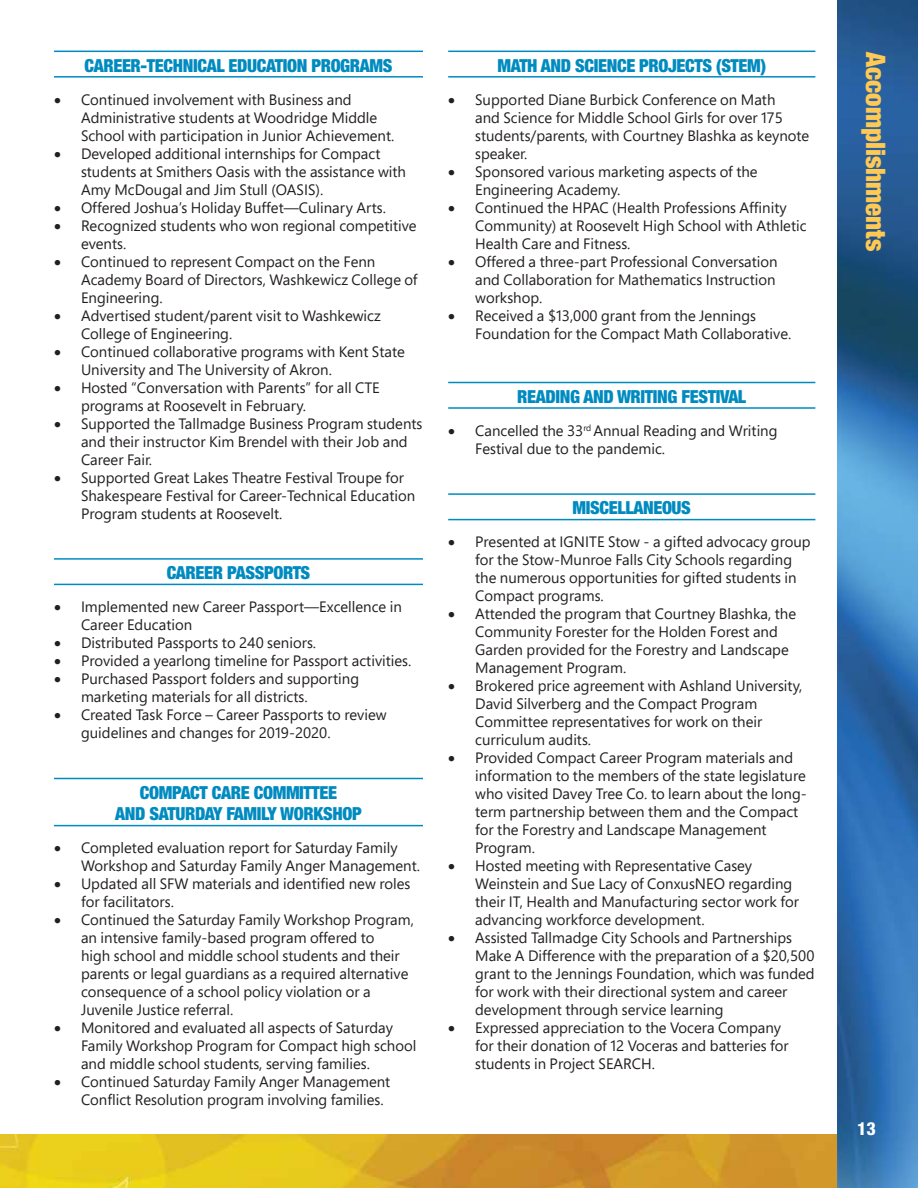
<style>
.page{position:relative;width:918px;height:1188px;background:#fff}
.page>*{position:absolute;margin:0;border:0;box-sizing:border-box;transform-origin:0 0}
.t1{font:900 condensed 27px "Helvetica Neue";color:#ffc953}
.t2{font:900 condensed 18px/21.6px "Helvetica Neue";letter-spacing:-.02em;color:#008bc0;text-align:center}
.t3{font:800 condensed 18px "Helvetica Neue";color:#fff}
.t4{font:15px/18px "Segoe Pro";color:#231f20}
</style>
<div class="page">
<img style="left:0;top:1134px;width:838px;height:54px">
<svg style="left:838px;top:0;width:80px;height:1188px;background:#316ea8"></svg>
<hr style="left:54px;top:51px;width:369px;height:1px;background:#008bc0">
<hr style="left:54px;top:76px;width:369px;height:2px;background:#008bc0">
<hr style="left:54px;top:558px;width:369px;height:2px;background:#008bc0">
<hr style="left:54px;top:584px;width:369px;height:1px;background:#008bc0">
<hr style="left:54px;top:778px;width:369px;height:1px;background:#008bc0">
<hr style="left:54px;top:825px;width:369px;height:1px;background:#008bc0">
<hr style="left:448px;top:51px;width:367px;height:1px;background:#008bc0">
<hr style="left:448px;top:76px;width:367px;height:2px;background:#008bc0">
<hr style="left:448px;top:382px;width:367px;height:1px;background:#008bc0">
<hr style="left:448px;top:407px;width:367px;height:2px;background:#008bc0">
<hr style="left:448px;top:493px;width:367px;height:2px;background:#008bc0">
<hr style="left:448px;top:519px;width:367px;height:1px;background:#008bc0">
<p class="t2" style="left:84px;top:54px;width:310px">CAREER-TECHNICAL EDUCATION PROGRAMS</p>
<p class="t4" style="left:81px;top:90px;width:315px;text-indent:-27px">• Continued involvement with Business and<br>Administrative students at Woodridge Middle<br>School with participation in Junior Achievement.</p>
<p class="t4" style="left:81px;top:144px;width:327px;text-indent:-27px">• Developed additional internships for Compact students at Smithers Oasis with the assistance with<br>Amy McDougal and Jim Stull (OASIS).</p>
<p class="t4" style="left:54px;top:198px;width:333px">• Offered Joshua’s Holiday Buffet—Culinary Arts.</p>
<p class="t4" style="left:81px;top:216px;width:337px;text-indent:-27px">• Recognized students who won regional competitive events.</p>
<p class="t4" style="left:81px;top:252px;width:338px;text-indent:-27px">• Continued to represent Compact on the Fenn<br>Academy Board of Directors, Washkewicz College of<br>Engineering.</p>
<p class="t4" style="left:81px;top:306px;width:301px;text-indent:-27px">• Advertised student/parent visit to Washkewicz<br>College of Engineering.</p>
<p class="t4" style="left:81px;top:342px;width:325px;text-indent:-27px">• Continued collaborative programs with Kent State<br>University and The University of Akron.</p>
<p class="t4" style="left:81px;top:378px;width:300px;text-indent:-27px">• Hosted “Conversation with Parents” for all CTE programs at Roosevelt in February.</p>
<p class="t4" style="left:81px;top:414px;width:343px;text-indent:-27px">• Supported the Tallmadge Business Program students and their instructor Kim Brendel with their Job and<br>Career Fair.</p>
<p class="t4" style="left:81px;top:468px;width:336px;text-indent:-27px">• Supported Great Lakes Theatre Festival Troupe for<br>Shakespeare Festival for Career-Technical Education<br>Program students at Roosevelt.</p>
<p class="t2" style="left:167px;top:562px;width:145px">CAREER PASSPORTS</p>
<p class="t4" style="left:81px;top:597px;width:322px;text-indent:-27px">• Implemented new Career Passport—Excellence in<br>Career Education</p>
<p class="t4" style="left:54px;top:633px;width:264px">• Distributed Passports to 240 seniors.</p>
<p class="t4" style="left:54px;top:651px;width:359px">• Provided a yearlong timeline for Passport activities.</p>
<p class="t4" style="left:81px;top:669px;width:280px;text-indent:-27px">• Purchased Passport folders and supporting marketing materials for all districts.</p>
<p class="t4" style="left:81px;top:705px;width:307px;text-indent:-27px">• Created Task Force – Career Passports to review guidelines and changes for 2019-2020.</p>
<p class="t2" style="left:115px;top:781px;width:248px">COMPACT CARE COMMITTEE<br>AND SATURDAY FAMILY WORKSHOP</p>
<p class="t4" style="left:81px;top:839px;width:341px;text-indent:-27px">• Completed evaluation report for Saturday Family<br>Workshop and Saturday Family Anger Management.</p>
<p class="t4" style="left:81px;top:875px;width:331px;text-indent:-27px">• Updated all SFW materials and identified new roles for facilitators.</p>
<p class="t4" style="left:81px;top:911px;width:335px;text-indent:-27px">• Continued the Saturday Family Workshop Program, an intensive family-based program offered to<br>high school and middle school students and their parents or legal guardians as a required alternative consequence of a school policy violation or a Juvenile Justice referral.</p>
<p class="t4" style="left:81px;top:1019px;width:337px;text-indent:-27px">• Monitored and evaluated all aspects of Saturday<br>Family Workshop Program for Compact high school and middle school students, serving families.</p>
<p class="t4" style="left:81px;top:1073px;width:311px;text-indent:-27px">• Continued Saturday Family Anger Management<br>Conflict Resolution program involving families.</p>
<p class="t2" style="left:497px;top:54px;width:270px">MATH AND SCIENCE PROJECTS (STEM)</p>
<p class="t4" style="left:475px;top:90px;width:336px;text-indent:-27px">• Supported Diane Burbick Conference on Math<br>and Science for Middle School Girls for over 175 students/parents, with Courtney Blashka as keynote speaker.</p>
<p class="t4" style="left:475px;top:162px;width:284px;text-indent:-27px">• Sponsored various marketing aspects of the<br>Engineering Academy.</p>
<p class="t4" style="left:475px;top:198px;width:333px;text-indent:-27px">• Continued the HPAC (Health Professions Affinity<br>Community) at Roosevelt High School with Athletic<br>Health Care and Fitness.</p>
<p class="t4" style="left:475px;top:252px;width:304px;text-indent:-27px">• Offered a three-part Professional Conversation and Collaboration for Mathematics Instruction workshop.</p>
<p class="t4" style="left:475px;top:306px;width:318px;text-indent:-27px">• Received a $13,000 grant from the Jennings<br>Foundation for the Compact Math Collaborative.</p>
<p class="t2" style="left:517px;top:385px;width:231px">READING AND WRITING FESTIVAL</p>
<p class="t4" style="left:475px;top:421px;width:304px;text-indent:-27px">• Cancelled the 33<sup>rd</sup> Annual Reading and Writing<br>Festival due to the pandemic.</p>
<p class="t2" style="left:573px;top:497px;width:120px">MISCELLANEOUS</p>
<p class="t4" style="left:475px;top:533px;width:337px;text-indent:-27px">• Presented at IGNITE Stow - a gifted advocacy group for the Stow-Munroe Falls City Schools regarding the numerous opportunities for gifted students in Compact programs.</p>
<p class="t4" style="left:475px;top:605px;width:322px;text-indent:-27px">• Attended the program that Courtney Blashka, the Community Forester for the Holden Forest and Garden provided for the Forestry and Landscape Management Program.</p>
<p class="t4" style="left:475px;top:677px;width:329px;text-indent:-27px">• Brokered price agreement with Ashland University, David Silverberg and the Compact Program Committee representatives for work on their curriculum audits.</p>
<p class="t4" style="left:475px;top:749px;width:333px;text-indent:-27px">• Provided Compact Career Program materials and information to the members of the state legislature who visited Davey Tree Co. to learn about the long&shy;term partnership between them and the Compact for the Forestry and Landscape Management Program.</p>
<p class="t4" style="left:475px;top:857px;width:325px;text-indent:-27px">• Hosted meeting with Representative Casey Weinstein and Sue Lacy of ConxusNEO regarding their IT, Health and Manufacturing sector work for advancing workforce development.</p>
<p class="t4" style="left:475px;top:929px;width:341px;text-indent:-27px">• Assisted Tallmadge City Schools and Partnerships Make A Difference with the preparation of a $20,500 grant to the Jennings Foundation, which was funded for work with their directional system and career development through service learning</p>
<p class="t4" style="left:475px;top:1019px;width:315px;text-indent:-27px">• Expressed appreciation to the Vocera Company for their donation of 12 Voceras and batteries for students in Project SEARCH.</p>
<h1 class="t1" style="left:892px;top:52px;width:201px;rotate:90deg">Accomplishments</h1>
<p class="t3" style="left:857px;top:1118px;width:20px">13</p>
</div>
